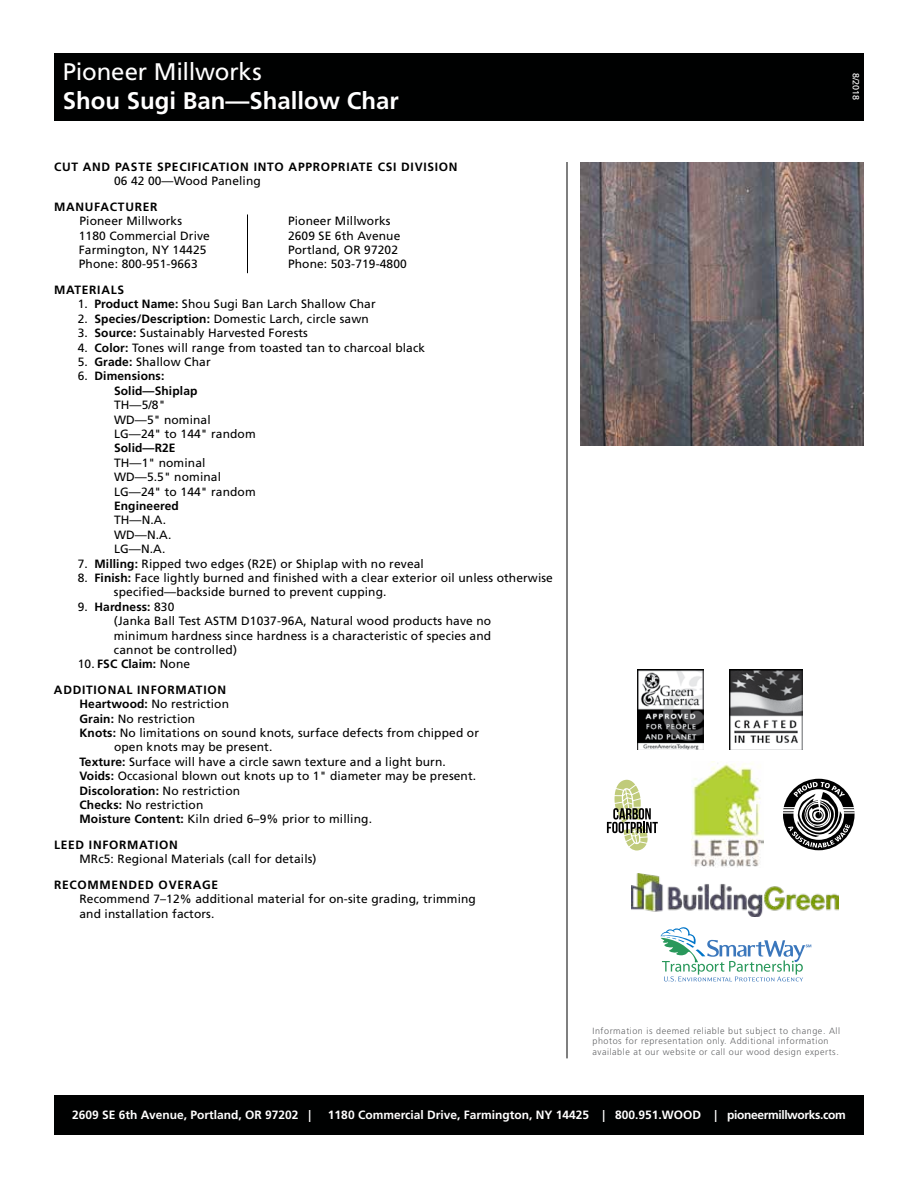
<style>
.page{position:relative;width:918px;height:1188px;background:#fff}
.page>*{position:absolute;margin:0;border:0;box-sizing:border-box;transform-origin:0 0}
.t1{font:700 24px "Frutiger LT Std";color:#fff}
.t2{font:24px "Frutiger LT Std";letter-spacing:-.01em;color:#fff}
.t3{font:12px/14.4px "Frutiger LT Std";letter-spacing:.01em;color:#000}
.t4{font:700 12px/25.5px "Frutiger LT Std";letter-spacing:.06em;color:#000}
.t5{font:700 12px "Frutiger LT Std";color:#fff}
.t6{font:700 12px/14.4px "Frutiger LT Std";letter-spacing:.01em;color:#000}
.t7{font:300 9px/10.8px "Frutiger LT Std";letter-spacing:.06em;color:#636466}
.t8{font:9px "Frutiger LT Std";color:#fff}
.s1{font-weight:700}
.s2{font-weight:400}
</style>
<div class="page">
<div style="left:54px;top:1095px;width:810px;height:40px;background:#000101"></div>
<div style="left:54px;top:53px;width:810px;height:68px;background:#000101"></div>
<img style="left:580px;top:162px;width:284px;height:284px">
<hr style="left:567px;top:162px;width:1px;height:896px;background:#000">
<hr style="left:247px;top:214px;width:1px;height:59px;background:#000">
<img style="left:637px;top:670px;width:66px;height:80px">
<img style="left:730px;top:670px;width:72px;height:80px">
<svg style="left:607px;top:780px;width:51px;height:70px"></svg>
<img style="left:631px;top:874px;width:207px;height:42px">
<img style="left:692px;top:761px;width:72px;height:107px">
<svg style="left:661px;top:927px;width:150px;height:55px"></svg>
<svg style="left:783px;top:779px;width:72px;height:71px"></svg>
<h1 class="t2" style="left:63px;top:58px;width:200px">Pioneer Millworks</h1>
<h1 class="t1" style="left:63px;top:87px;width:338px">Shou Sugi Ban—Shallow Char</h1>
<p class="t4" style="left:54px;top:154px;width:405px">CUT AND PASTE SPECIFICATION INTO APPROPRIATE CSI DIVISION</p>
<p class="t3" style="left:114px;top:174px;width:148px">06 42 00—Wood Paneling</p>
<p class="t4" style="left:54px;top:194px;width:105px">MANUFACTURER</p>
<p class="t3" style="left:80px;top:214px;width:104px">Pioneer Millworks</p>
<p class="t3" style="left:288px;top:214px;width:104px">Pioneer Millworks</p>
<p class="t3" style="left:79px;top:228px;width:133px">1180 Commercial Drive</p>
<p class="t3" style="left:288px;top:228px;width:114px">2609 SE 6th Avenue</p>
<p class="t3" style="left:79px;top:243px;width:129px">Farmington, NY 14425</p>
<p class="t3" style="left:288px;top:243px;width:112px">Portland, OR 97202</p>
<p class="t3" style="left:79px;top:257px;width:120px">Phone: 800-951-9663</p>
<p class="t3" style="left:288px;top:257px;width:120px">Phone: 503-719-4800</p>
<p class="t4" style="left:54px;top:277px;width:72px">MATERIALS</p>
<p class="t3" style="left:78px;top:297px;width:299px">1. <span class="s1">Product Name:</span> Shou Sugi Ban Larch Shallow Char</p>
<p class="t3" style="left:78px;top:311px;width:293px">2. <span class="s1">Species/Description:</span> Domestic Larch, circle sawn</p>
<p class="t3" style="left:78px;top:326px;width:232px">3. <span class="s1">Source:</span> Sustainably Harvested Forests</p>
<p class="t3" style="left:78px;top:340px;width:349px">4. <span class="s1">Color:</span> Tones will range from toasted tan to charcoal black</p>
<p class="t3" style="left:78px;top:355px;width:134px">5. <span class="s1">Grade:</span> Shallow Char</p>
<p class="t6" style="left:114px;top:369px;width:85px;text-indent:-36px"><span class="s2">6.</span> Dimensions:<br>Solid—Shiplap</p>
<p class="t3" style="left:114px;top:398px;width:143px">TH—5/8"<br>WD—5" nominal<br>LG—24" to 144" random</p>
<p class="t6" style="left:114px;top:441px;width:63px">Solid—R2E</p>
<p class="t3" style="left:114px;top:455px;width:143px">TH—1" nominal<br>WD—5.5" nominal<br>LG—24" to 144" random</p>
<p class="t6" style="left:114px;top:499px;width:66px">Engineered</p>
<p class="t3" style="left:114px;top:513px;width:59px">TH—N.A.<br>WD—N.A.<br>LG—N.A.</p>
<p class="t3" style="left:78px;top:556px;width:348px">7. <span class="s1">Milling:</span> Ripped two edges (R2E) or Shiplap with no reveal</p>
<p class="t3" style="left:114px;top:571px;width:440px;text-indent:-36px">8. <span class="s1">Finish:</span> Face lightly burned and finished with a clear exterior oil unless otherwise specified—backside burned to prevent cupping.</p>
<p class="t3" style="left:114px;top:599px;width:379px;text-indent:-36px">9. <span class="s1">Hardness:</span> 830<br>(Janka Ball Test ASTM D1037-96A, Natural wood products have no minimum hardness since hardness is a characteristic of species and cannot be controlled)</p>
<p class="t4" style="left:54px;top:651px;width:174px;text-indent:24px"><span class="s2">10.</span> FSC Claim: <span class="s2">None<br></span>ADDITIONAL INFORMATION</p>
<p class="t3" style="left:79px;top:697px;width:151px"><span class="s1">Heartwood:</span> No restriction</p>
<p class="t3" style="left:79px;top:711px;width:117px"><span class="s1">Grain:</span> No restriction</p>
<p class="t3" style="left:79px;top:726px;width:401px"><span class="s1">Knots:</span> No limitations on sound knots, surface defects from chipped or</p>
<p class="t3" style="left:114px;top:740px;width:160px">open knots may be present.</p>
<p class="t3" style="left:80px;top:755px;width:368px"><span class="s1">Texture:</span> Surface will have a circle sawn texture and a light burn.</p>
<p class="t3" style="left:80px;top:769px;width:398px"><span class="s1">Voids:</span> Occasional blown out knots up to 1" diameter may be present.</p>
<p class="t6" style="left:80px;top:783px;width:162px">Discoloration: <span class="s2">No restriction</span></p>
<p class="t3" style="left:80px;top:798px;width:125px"><span class="s1">Checks:</span> No restriction</p>
<p class="t3" style="left:80px;top:812px;width:294px"><span class="s1">Moisture Content:</span> Kiln dried 6–9% prior to milling.</p>
<p class="t4" style="left:54px;top:832px;width:125px">LEED INFORMATION</p>
<p class="t3" style="left:80px;top:852px;width:239px">MRc5: Regional Materials (call for details)</p>
<p class="t4" style="left:54px;top:872px;width:166px">RECOMMENDED OVERAGE</p>
<p class="t3" style="left:80px;top:892px;width:398px">Recommend 7–12% additional material for on-site grading, trimming and installation factors.</p>
<p class="t8" style="left:861px;top:73px;width:29px;rotate:90deg">8/2018</p>
<p class="t7" style="left:593px;top:1025px;width:249px">Information is deemed reliable but subject to change. All photos for representation only. Additional information available at our website or call our wood design experts.</p>
<p class="t5" style="left:72px;top:1107px;width:241px">2609 SE 6th Avenue, Portland, OR 97202 |</p>
<p class="t5" style="left:328px;top:1107px;width:519px">1180 Commercial Drive, Farmington, NY 14425 | 800.951.WOOD | pioneermillworks.com</p>
</div>
